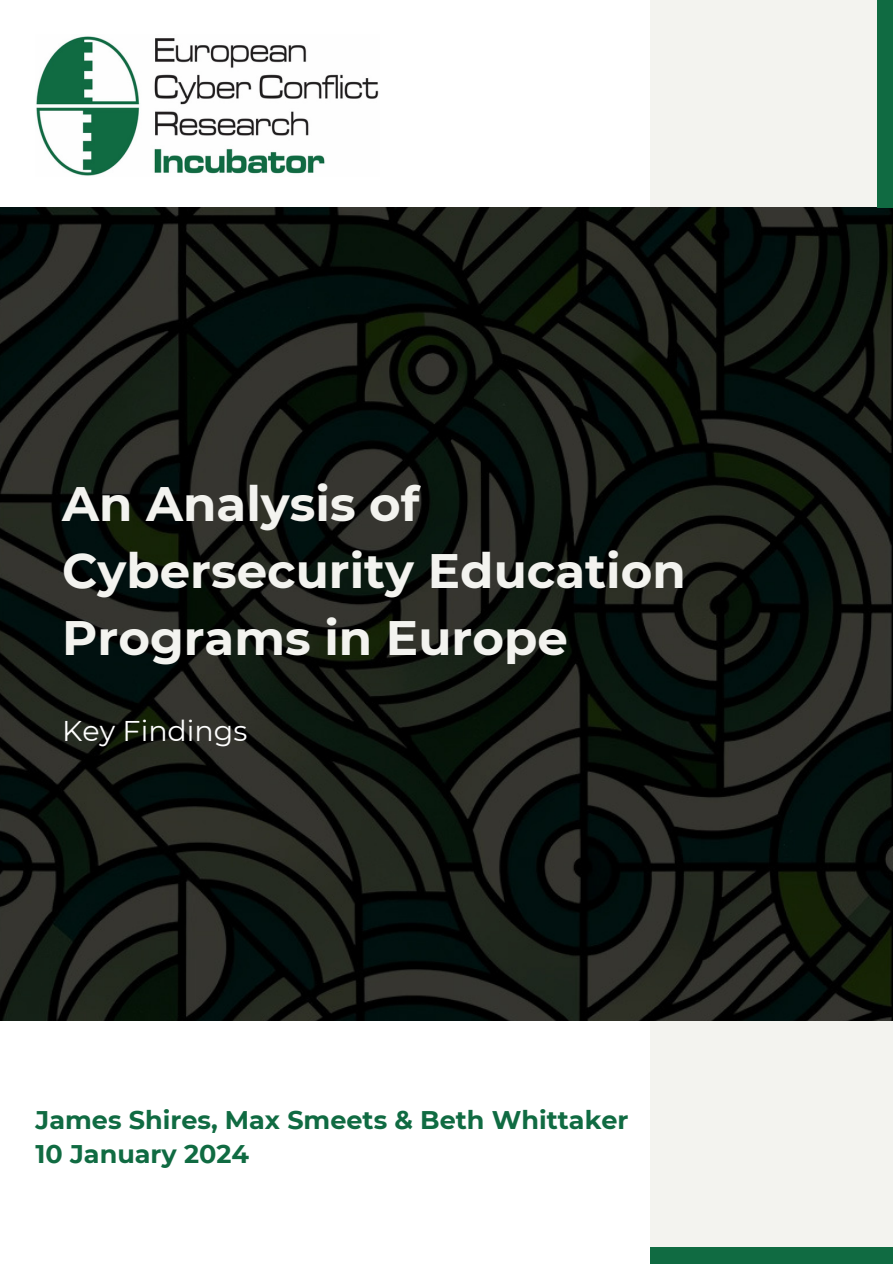
<style>
.page{position:relative;width:893px;height:1264px;background:#fff}
.page>*{position:absolute;margin:0;border:0;box-sizing:border-box;transform-origin:0 0}
.t1{font:700 48.3px/66.9px "Montserrat";color:#f3f3ef}
.t2{font:28.5px "Montserrat";color:#fff}
.t3{font:700 25.5px "Montserrat";color:#106b42}
</style>
<div class="page">
<div style="left:650px;top:0;width:242px;height:1246px;background:#f3f3ef"></div>
<img style="left:0;top:207px;width:892px;height:813px">
<img style="left:36px;top:36px;width:343px;height:140px">
<div style="left:650px;top:1246px;width:242px;height:17px;background:#106b42"></div>
<div style="left:876px;top:0;width:16px;height:207px;background:#106b42"></div>
<p class="t1" style="left:62px;top:470px;width:625px">An Analysis of<br>Cybersecurity Education<br>Programs in Europe</p>
<p class="t2" style="left:62px;top:713px;width:187px">Key Findings</p>
<p class="t3" style="left:36px;top:1103px;width:594px">James Shires, Max Smeets &amp; Beth Whittaker</p>
<p class="t3" style="left:36px;top:1138px;width:215px">10 January 2024</p>
</div>
